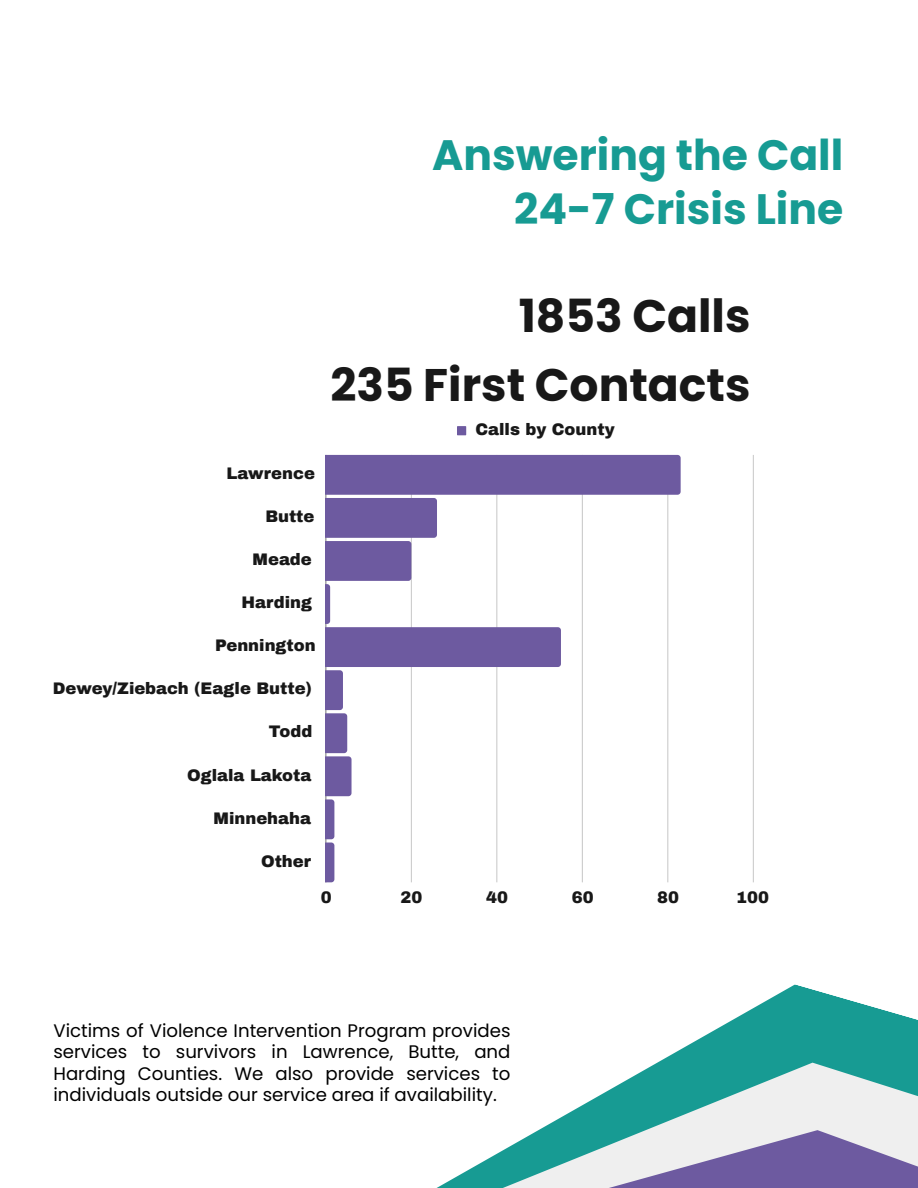
<style>
.page{position:relative;width:918px;height:1188px;background:#fff}
.page>*{position:absolute;margin:0;border:0;box-sizing:border-box;transform-origin:0 0}
.t1{font:700 45.6px/68.7px "Poppins";color:#181818;text-align:right}
.t2{font:700 42.45px/54px "Poppins";color:#179b93;text-align:right}
.t3{font:18.15px/21.3px "Poppins";color:#000;text-align:justify}
.t4{font:900 16.35px "Archivo";color:#181818}
</style>
<div class="page">
<svg style="left:436px;top:997px;width:482px;height:191px"></svg>
<svg style="left:457px;top:426px;width:9px;height:9px"></svg>
<hr style="left:753px;top:455px;width:1px;height:427px;background:#181818">
<hr style="left:325px;top:455px;width:1px;height:427px;background:#181818">
<svg style="left:326px;top:455px;width:355px;height:427px"></svg>
<h1 class="t2" style="left:432px;top:129px;width:413px">Answering the Call<br>24-7 Crisis Line</h1>
<h1 class="t1" style="left:330px;top:282px;width:422px">1853 Calls<br>235 First Contacts</h1>
<p class="t4" style="left:226px;top:465px;width:90px">Lawrence</p>
<p class="t4" style="left:265px;top:508px;width:51px">Butte</p>
<p class="t4" style="left:253px;top:551px;width:61px">Meade</p>
<p class="t4" style="left:242px;top:594px;width:72px">Harding</p>
<p class="t4" style="left:215px;top:637px;width:102px">Pennington</p>
<p class="t4" style="left:53px;top:680px;width:261px">Dewey/Ziebach (Eagle Butte)</p>
<p class="t4" style="left:269px;top:723px;width:45px">Todd</p>
<p class="t4" style="left:187px;top:766px;width:126px">Oglala Lakota</p>
<p class="t4" style="left:214px;top:809px;width:99px">Minnehaha</p>
<p class="t4" style="left:261px;top:852px;width:52px">Other</p>
<p class="t4" style="left:475px;top:421px;width:141px">Calls by County</p>
<p class="t4" style="left:321px;top:888px;width:12px">0</p>
<p class="t4" style="left:400px;top:888px;width:23px">20</p>
<p class="t4" style="left:486px;top:888px;width:23px">40</p>
<p class="t4" style="left:572px;top:888px;width:23px">60</p>
<p class="t4" style="left:657px;top:888px;width:23px">80</p>
<p class="t4" style="left:736px;top:888px;width:34px">100</p>
<p class="t3" style="left:53px;top:1020px;width:459px">Victims of Violence Intervention Program provides services to survivors in Lawrence, Butte, and Harding Counties. We also provide services to individuals outside our service area if availability.</p>
</div>
